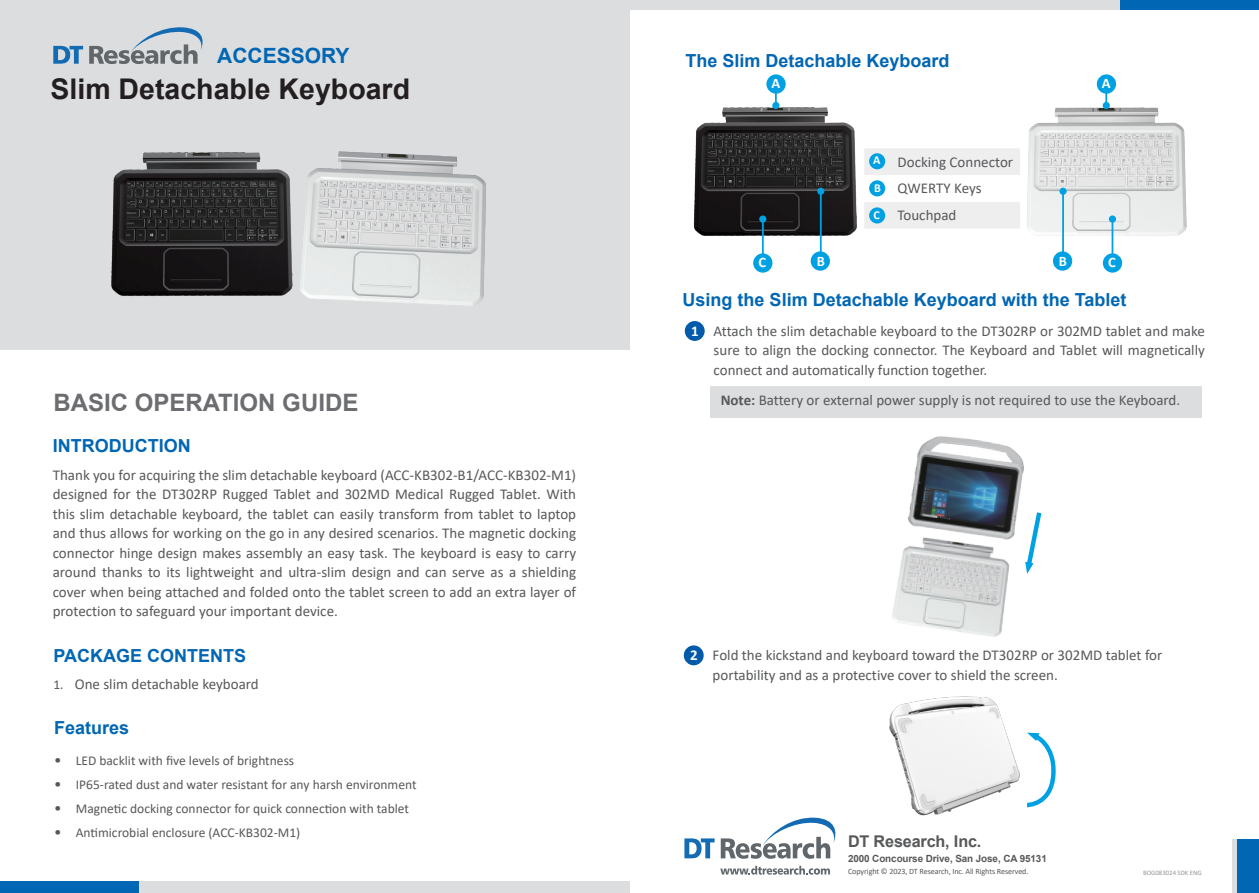
<style>
.page{position:relative;width:1259px;height:893px;background:#fff}
.page>*{position:absolute;margin:0;border:0;box-sizing:border-box;transform-origin:0 0}
.t1{font:700 28.5px "Arial";color:#231f20}
.t2{font:700 24px "Arial";color:#6c6d70}
.t3{font:700 21px "Arial";color:#0166b3}
.Header_1{font:700 18px "Arial";color:#0166b3}
.t4{font:700 16.2px "Arial";letter-spacing:-.01em;color:#57585a}
.t5{font:15px/19.5px "Calibri";color:#57585a;text-align:justify}
.t6{font:700 15px "Calibri";color:#fff}
.t7{font:700 14.55px "Calibri";color:#fff}
.t8{font:13.5px "Calibri";color:#57585a}
.t9{font:700 12.15px "Calibri";color:#fff}
.t10{font:700 9.9px "Arial";letter-spacing:-.01em;color:#57585a}
.t11{font:8.1px "Calibri";letter-spacing:-.01em;color:#57585a}
.t12{font:6.75px "Calibri";color:#939598}
.s1{font-size:13.5px}
.s2{font-size:15px}
.s3{font-weight:700}
</style>
<div class="page">
<div style="left:0;top:0;width:629px;height:350px;background:#dcdddf"></div>
<svg style="left:53px;top:46px;width:30px;height:18px"></svg>
<svg style="left:89px;top:27px;width:114px;height:37px"></svg>
<div style="left:0;top:881px;width:139px;height:12px;background:#0166b3"></div>
<div style="left:1232px;top:839px;width:5px;height:54px;background:#dcdddf"></div>
<div style="left:1117px;top:0;width:142px;height:10px;background:#0166b3"></div>
<div style="left:139px;top:881px;width:490px;height:12px;background:#dcdddf"></div>
<div style="left:1237px;top:839px;width:22px;height:54px;background:#0166b3"></div>
<div style="left:629px;top:0;width:491px;height:10px;background:#dcdddf"></div>
<svg style="left:864px;top:148px;width:156px;height:81px"></svg>
<svg style="left:684px;top:838px;width:30px;height:20px"></svg>
<svg style="left:721px;top:817px;width:115px;height:42px"></svg>
<svg style="left:720px;top:866px;width:110px;height:9px"></svg>
<div style="left:685px;top:321px;width:19px;height:20px;background:#015aaa;border-radius:50%"></div>
<div style="left:710px;top:386px;width:492px;height:32px;background:#dcdddf"></div>
<img style="left:892px;top:436px;width:132px;height:201px">
<img style="left:111px;top:151px;width:375px;height:155px">
<div style="left:869px;top:153px;width:16px;height:16px;background:#00a1e3;border-radius:50%"></div>
<div style="left:869px;top:180px;width:16px;height:16px;background:#00a1e3;border-radius:50%"></div>
<div style="left:869px;top:207px;width:16px;height:16px;background:#00a1e3;border-radius:50%"></div>
<img style="left:693px;top:102px;width:164px;height:149px">
<img style="left:1027px;top:101px;width:160px;height:150px">
<div style="left:1096px;top:74px;width:20px;height:20px;background:#00a1e3;border-radius:50%"></div>
<div style="left:766px;top:74px;width:19px;height:20px;background:#00a1e3;border-radius:50%"></div>
<div style="left:810px;top:251px;width:20px;height:20px;background:#00a1e3;border-radius:50%"></div>
<div style="left:1053px;top:251px;width:19px;height:20px;background:#00a1e3;border-radius:50%"></div>
<hr style="left:820px;top:191px;width:1px;height:62px;background:#00a1e3">
<div style="left:817px;top:188px;width:7px;height:7px;background:#00a1e3;border-radius:50%"></div>
<hr style="left:1062px;top:191px;width:2px;height:62px;background:#00a1e3">
<div style="left:1059px;top:188px;width:7px;height:7px;background:#00a1e3;border-radius:50%"></div>
<hr style="left:1111px;top:219px;width:2px;height:44px;background:#00a1e3">
<div style="left:1109px;top:215px;width:7px;height:8px;background:#00a1e3;border-radius:50%"></div>
<hr style="left:762px;top:219px;width:1px;height:44px;background:#00a1e3">
<div style="left:759px;top:215px;width:7px;height:8px;background:#00a1e3;border-radius:50%"></div>
<svg style="left:1105px;top:93px;width:2px;height:9px"></svg>
<div style="left:1102px;top:102px;width:8px;height:7px;background:#00a1e3;border-radius:50%"></div>
<svg style="left:775px;top:93px;width:2px;height:9px"></svg>
<div style="left:772px;top:102px;width:7px;height:7px;background:#00a1e3;border-radius:50%"></div>
<svg style="left:1023px;top:508px;width:19px;height:66px"></svg>
<div style="left:1102px;top:253px;width:20px;height:20px;background:#00a1e3;border-radius:50%"></div>
<div style="left:753px;top:253px;width:19px;height:20px;background:#00a1e3;border-radius:50%"></div>
<div style="left:684px;top:645px;width:19px;height:20px;background:#015aaa;border-radius:50%"></div>
<img style="left:889px;top:696px;width:131px;height:120px">
<svg style="left:1027px;top:732px;width:28px;height:76px"></svg>
<h3 class="t3" style="left:217px;top:41px;width:134px">ACCESSORY</h3>
<p class="t1" style="left:50px;top:69px;width:361px">Slim Detachable Keyboard</p>
<p class="t2" style="left:53px;top:386px;width:306px">BASIC OPERATION GUIDE</p>
<p class="Header_1" style="left:53px;top:433px;width:139px">INTRODUCTION</p>
<p class="t5" style="left:53px;top:465px;width:525px">Thank you for acquiring the slim detachable keyboard (ACC-KB302-B1/ACC-KB302-M1) designed for the DT302RP Rugged Tablet and 302MD Medical Rugged Tablet. With this slim detachable keyboard, the tablet can easily transform from tablet to laptop and thus allows for working on the go in any desired scenarios. The magnetic docking connector hinge design makes assembly an easy task. The keyboard is easy to carry around thanks to its lightweight and ultra-slim design and can serve as a shielding cover when being attached and folded onto the tablet screen to add an extra layer of protection to safeguard your important device.</p>
<p class="Header_1" style="left:53px;top:643px;width:194px">PACKAGE CONTENTS</p>
<p class="t5" style="left:53px;top:674px;width:207px"><span class="s1">1.</span> One slim detachable keyboard</p>
<p class="Header_1" style="left:54px;top:715px;width:77px">Features</p>
<p class="t8" style="left:54px;top:751px;width:241px"><span class="s2">•</span> LED backlit with five levels of brightness</p>
<p class="t8" style="left:54px;top:775px;width:364px"><span class="s2">•</span> IP65-rated dust and water resistant for any harsh environment</p>
<p class="t8" style="left:54px;top:799px;width:356px"><span class="s2">•</span> Magnetic docking connector for quick connection with tablet</p>
<p class="t8" style="left:54px;top:823px;width:248px"><span class="s2">•</span> Antimicrobial enclosure (ACC-KB302-M1)</p>
<p class="Header_1" style="left:685px;top:48px;width:266px">The Slim Detachable Keyboard</p>
<p class="t7" style="left:771px;top:73px;width:10px">A</p>
<p class="t7" style="left:1101px;top:73px;width:10px">A</p>
<p class="t9" style="left:873px;top:152px;width:9px">A</p>
<p class="t9" style="left:874px;top:179px;width:8px">B</p>
<p class="t9" style="left:873px;top:206px;width:8px">C</p>
<p class="t5" style="left:897px;top:151px;width:117px">Docking Connector</p>
<p class="t5" style="left:897px;top:178px;width:86px">QWERTY Keys</p>
<p class="t5" style="left:897px;top:205px;width:60px">Touchpad</p>
<p class="t7" style="left:816px;top:250px;width:10px">B</p>
<p class="t7" style="left:1059px;top:250px;width:10px">B</p>
<p class="t7" style="left:758px;top:252px;width:9px">C</p>
<p class="t7" style="left:1108px;top:252px;width:9px">C</p>
<p class="Header_1" style="left:682px;top:287px;width:445px">Using the Slim Detachable Keyboard with the Tablet</p>
<p class="t6" style="left:691px;top:320px;width:9px">1</p>
<p class="t5" style="left:713px;top:321px;width:493px">Attach the slim detachable keyboard to the DT302RP or 302MD tablet and make sure to align the docking connector. The Keyboard and Tablet will magnetically connect and automatically function together.</p>
<p class="t5" style="left:720px;top:390px;width:461px"><span class="s3">Note:</span> Battery or external power supply is not required to use the Keyboard.</p>
<p class="t6" style="left:690px;top:644px;width:9px">2</p>
<p class="t5" style="left:712px;top:645px;width:451px">Fold the kickstand and keyboard toward the DT302RP or 302MD tablet for portability and as a protective cover to shield the screen.</p>
<p class="t4" style="left:848px;top:830px;width:135px">DT Research, Inc.</p>
<p class="t10" style="left:848px;top:851px;width:200px">2000 Concourse Drive, San Jose, CA 95131</p>
<p class="t11" style="left:848px;top:866px;width:182px">Copyright © 2023, DT Research, Inc. All Rights Reserved.</p>
<p class="t12" style="left:1143px;top:868px;width:60px">BOG083024 SDK ENG</p>
</div>
